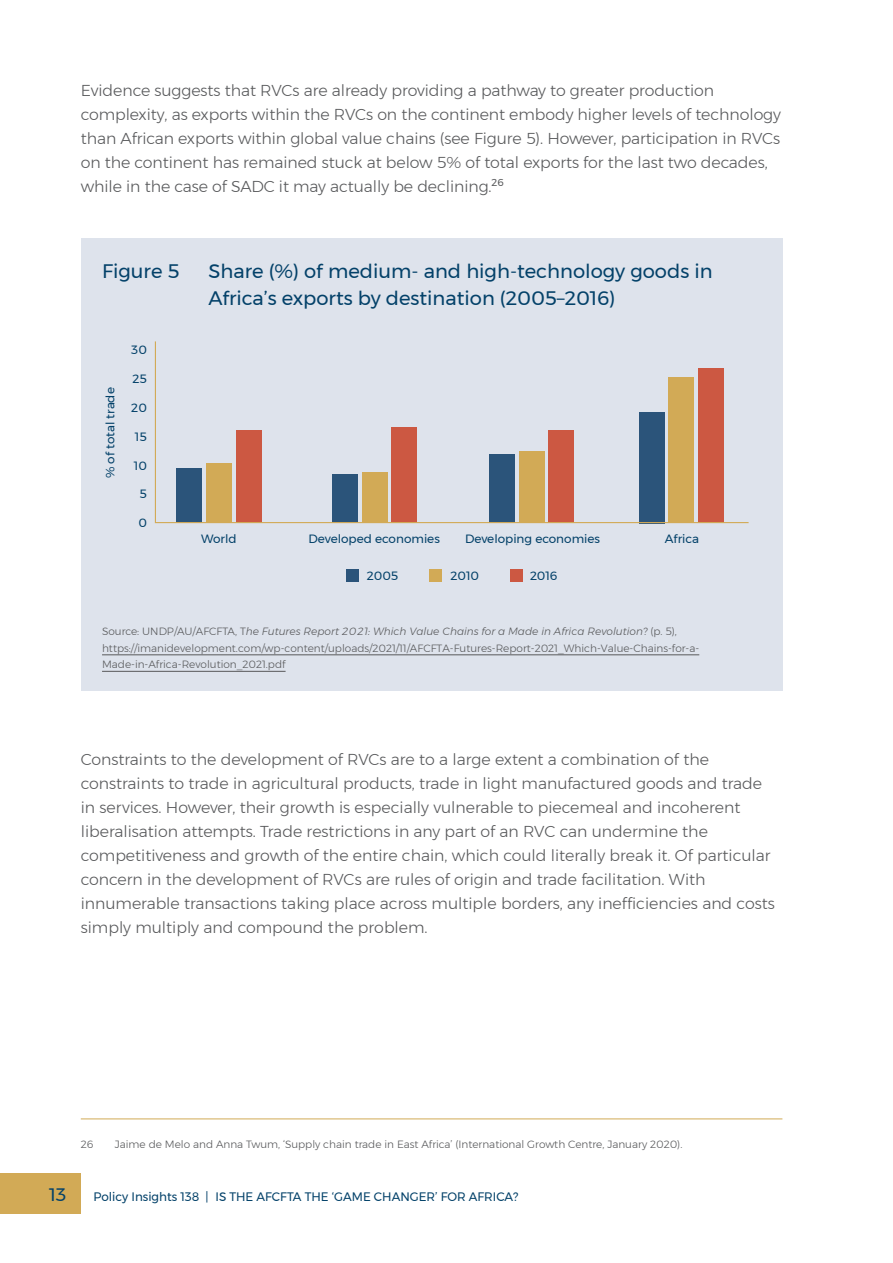
<style>
.page{position:relative;width:893px;height:1263px;background:#fff}
.page>*{position:absolute;margin:0;border:0;box-sizing:border-box;transform-origin:0 0}
.t1{font:19.5px/27px "Montserrat";color:#034169}
.t2{font:18px "Montserrat";color:#034169}
.t3{font:300 15.75px/24px "Montserrat";color:#58595b}
.t4{font:12.3px "Montserrat";color:#034169}
.t5{font:12px "Montserrat";color:#034169}
.t6{font:300 10.5px/16.5px "Montserrat";color:#58595b}
.s1{font-style:italic}
</style>
<div class="page">
<div style="left:0;top:1172px;width:81px;height:41px;background:#d2aa56"></div>
<hr style="left:81px;top:1118px;width:701px;height:1px;background:#d2aa56">
<div style="left:81px;top:238px;width:701px;height:453px;background:#dee3ec"></div>
<hr style="left:102px;top:654px;width:597px;height:1px;background:#58595b">
<hr style="left:102px;top:671px;width:184px;height:1px;background:#58595b">
<svg style="left:154px;top:341px;width:595px;height:183px"></svg>
<div style="left:346px;top:569px;width:13px;height:13px;background:#2b547a"></div>
<div style="left:429px;top:569px;width:13px;height:13px;background:#d2aa56"></div>
<div style="left:510px;top:569px;width:13px;height:13px;background:#cc5842"></div>
<p class="t3" style="left:81px;top:78px;width:702px">Evidence suggests that RVCs are already providing a pathway to greater production complexity, as exports within the RVCs on the continent embody higher levels of technology than African exports within global value chains (see Figure 5). However, participation in RVCs on the continent has remained stuck at below 5% of total exports for the last two decades, while in the case of SADC it may actually be declining.<sup>26</sup></p>
<p class="t1" style="left:102px;top:258px;width:79px">Figure 5</p>
<p class="t1" style="left:208px;top:258px;width:506px">Share (%) of medium- and high-technology goods in<br>Africa’s exports by destination (2005–2016)</p>
<p class="t5" style="left:131px;top:341px;width:17px">30</p>
<p class="t5" style="left:101px;top:478px;width:92px;rotate:-90deg">% of total trade</p>
<p class="t5" style="left:132px;top:369px;width:16px">25</p>
<p class="t5" style="left:131px;top:398px;width:17px">20</p>
<p class="t5" style="left:135px;top:427px;width:13px">15</p>
<p class="t5" style="left:134px;top:456px;width:15px">10</p>
<p class="t5" style="left:139px;top:485px;width:9px">5</p>
<p class="t5" style="left:138px;top:514px;width:10px">0</p>
<p class="t5" style="left:201px;top:530px;width:37px">World</p>
<p class="t5" style="left:309px;top:529px;width:133px">Developed economies</p>
<p class="t5" style="left:465px;top:529px;width:136px">Developing economies</p>
<p class="t5" style="left:665px;top:529px;width:36px">Africa</p>
<p class="t5" style="left:367px;top:567px;width:33px">2005</p>
<p class="t5" style="left:450px;top:567px;width:30px">2010</p>
<p class="t5" style="left:530px;top:567px;width:29px">2016</p>
<p class="t6" style="left:102px;top:623px;width:599px">Source: UNDP/AU/AFCFTA, T<span class="s1">he Futures Report 2021: Which Value Chains for a Made in Africa Revolution?</span> (p. 5), https://imanidevelopment.com/wp-content/uploads/2021/11/AFCFTA-Futures-Report-2021_Which-Value-Chains-for-a-<br>Made-in-Africa-Revolution_2021.pdf</p>
<p class="t3" style="left:81px;top:747px;width:696px">Constraints to the development of RVCs are to a large extent a combination of the constraints to trade in agricultural products, trade in light manufactured goods and trade in services. However, their growth is especially vulnerable to piecemeal and incoherent liberalisation attempts. Trade restrictions in any part of an RVC can undermine the competitiveness and growth of the entire chain, which could literally break it. Of particular concern in the development of RVCs are rules of origin and trade facilitation. With innumerable transactions taking place across multiple borders, any inefficiencies and costs simply multiply and compound the problem.</p>
<p class="t6" style="left:81px;top:1136px;width:14px">26</p>
<p class="t6" style="left:115px;top:1136px;width:569px">Jaime de Melo and Anna Twum, ‘Supply chain trade in East Africa’ (International Growth Centre, January 2020).</p>
<p class="t2" style="left:49px;top:1181px;width:19px">13</p>
<p class="t4" style="left:94px;top:1187px;width:426px">Policy Insights 138 | IS THE AFCFTA THE ‘GAME CHANGER’ FOR AFRICA?</p>
</div>
